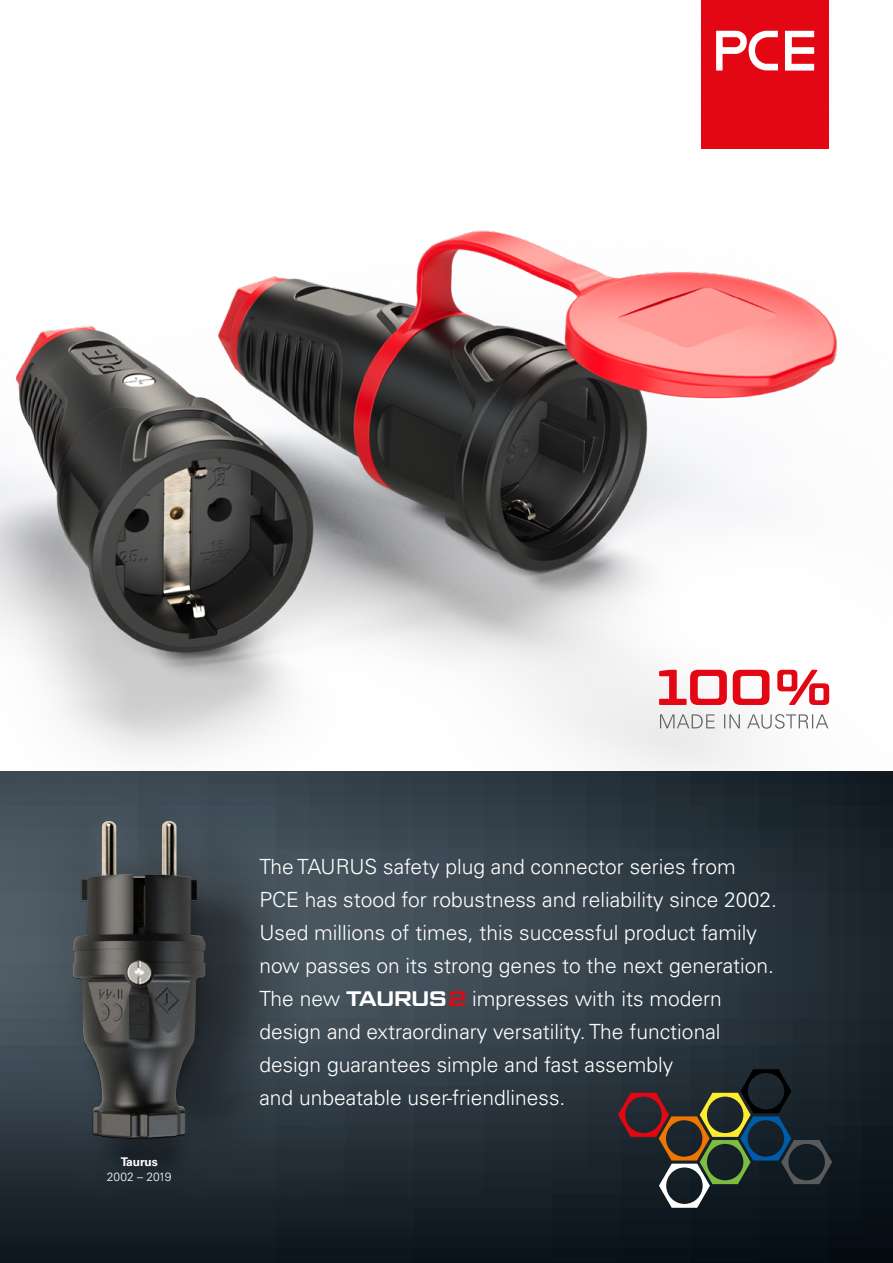
<style>
.page{position:relative;width:893px;height:1263px;background:#fff}
.page>*{position:absolute;margin:0;border:0;box-sizing:border-box;transform-origin:0 0}
.t1{font:300 21px/33px "Univers LT Pro 45";color:#fff}
.t2{font:300 12px "Univers LT Pro 45";color:#fff}
.t3{font:700 12px "Univers LT Pro 65";color:#fff}
.s1{font-family:"Geom Graphic";font-weight:600}
.s2{font-family:"Geom Graphic";font-weight:600;color:#e30613}
</style>
<div class="page">
<img style="left:0;top:0;width:893px;height:772px">
<svg style="left:0;top:772px;width:893px;height:491px;background:#232f37"></svg>
<div style="left:702px;top:0;width:127px;height:148px;background:#e30613"></div>
<svg style="left:716px;top:31px;width:98px;height:40px"></svg>
<svg style="left:618px;top:1069px;width:214px;height:139px;background:#2d3131"></svg>
<img style="left:0;top:778px;width:406px;height:428px">
<img style="left:73px;top:821px;width:132px;height:317px">
<svg style="left:660px;top:714px;width:168px;height:15px"></svg>
<svg style="left:659px;top:670px;width:170px;height:35px"></svg>
<p class="t3" style="left:121px;top:1154px;width:39px">Taurus</p>
<p class="t2" style="left:107px;top:1169px;width:66px">2002 – 2019</p>
<p class="t1" style="left:259px;top:850px;width:519px">The TAURUS safety plug and connector series from PCE has stood for robustness and reliability since 2002.<br>Used millions of times, this successful product family now passes on its strong genes to the next generation.<br>The new <span class="s1">TAURUS</span><span class="s2">2</span> impresses with its modern design and extraordinary versatility. The functional design guarantees simple and fast assembly<br>and unbeatable user-friendliness.</p>
</div>
